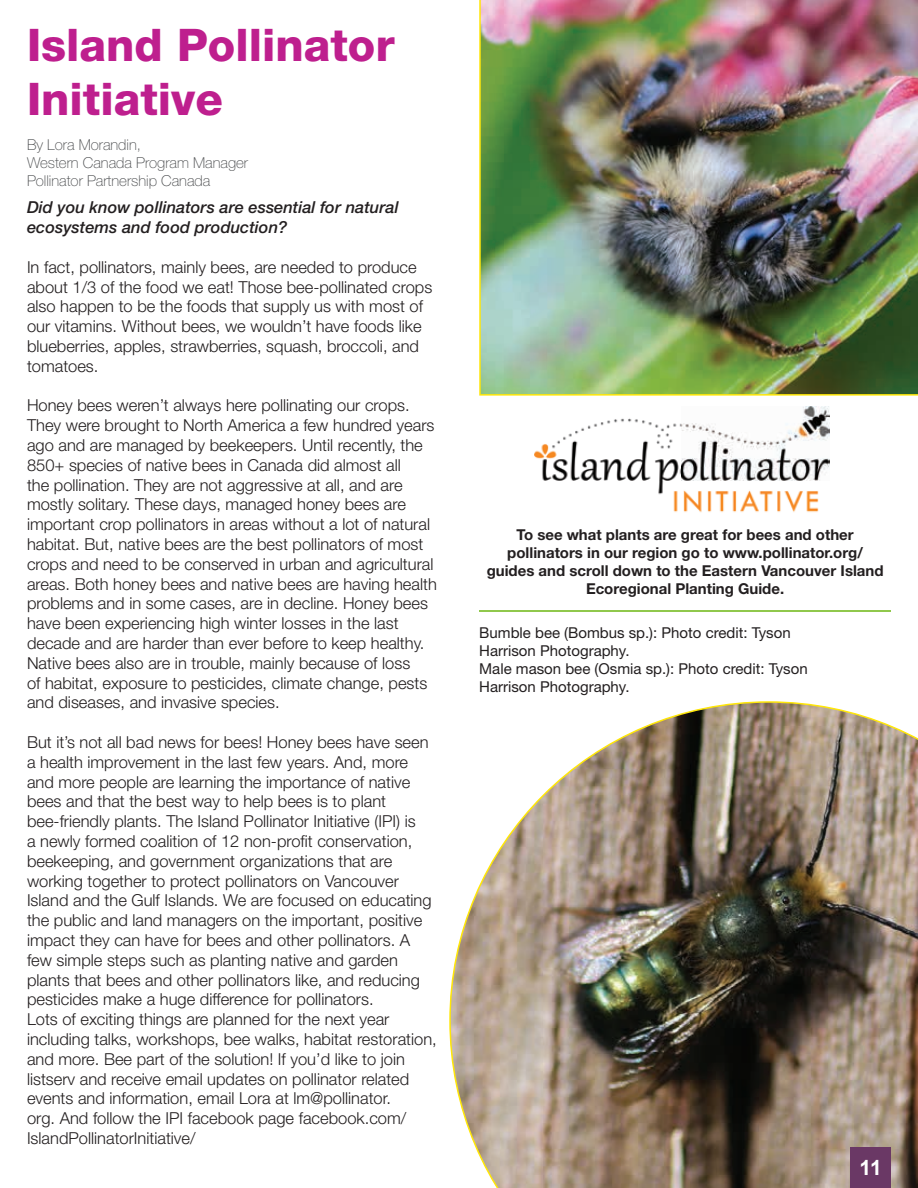
<style>
.page{position:relative;width:918px;height:1188px;background:#fff}
.page>*{position:absolute;margin:0;border:0;box-sizing:border-box;transform-origin:0 0}
.t1{font:800 45px/54px "Helvetica Neue";color:#be1f8e}
.t2{font:700 21px "Arial";color:#fff}
.t3{font:300 16.5px/19.8px "Helvetica Neue";color:#231f20}
.t4{font:italic 500 16.5px/19.8px "Helvetica Neue";color:#231f20}
.t5{font:700 15px/18px "Helvetica Neue";color:#231f20;text-align:center}
.t6{font:15px/18px "Helvetica Neue";color:#231f20}
.t7{font:100 15px/18px "Helvetica Neue";color:#444648}
</style>
<div class="page">
<hr style="left:479px;top:610px;width:412px;height:1px;background:#90c84c">
<img style="left:449px;top:701px;width:469px;height:487px">
<img style="left:479px;top:0;width:439px;height:396px">
<img style="left:534px;top:407px;width:295px;height:106px">
<div style="left:850px;top:1148px;width:41px;height:40px;background:#6a3865"></div>
<h1 class="t1" style="left:27px;top:18px;width:369px">Island Pollinator<br>Initiative</h1>
<p class="t7" style="left:27px;top:135px;width:223px">By Lora Morandin,<br>Western Canada Program Manager<br>Pollinator Partnership Canada</p>
<p class="t4" style="left:27px;top:197px;width:373px">Did you know pollinators are essential for natural ecosystems and food production?</p>
<p class="t3" style="left:27px;top:257px;width:407px">In fact, pollinators, mainly bees, are needed to produce about 1/3 of the food we eat! Those bee-pollinated crops also happen to be the foods that supply us with most of our vitamins. Without bees, we wouldn’t have foods like blueberries, apples, strawberries, squash, broccoli, and tomatoes.</p>
<p class="t3" style="left:27px;top:395px;width:411px">Honey bees weren’t always here pollinating our crops.<br>They were brought to North America a few hundred years ago and are managed by beekeepers. Until recently, the 850+ species of native bees in Canada did almost all<br>the pollination. They are not aggressive at all, and are mostly solitary. These days, managed honey bees are important crop pollinators in areas without a lot of natural habitat. But, native bees are the best pollinators of most crops and need to be conserved in urban and agricultural areas. Both honey bees and native bees are having health problems and in some cases, are in decline. Honey bees have been experiencing high winter losses in the last decade and are harder than ever before to keep healthy.<br>Native bees also are in trouble, mainly because of loss<br>of habitat, exposure to pesticides, climate change, pests and diseases, and invasive species.</p>
<p class="t3" style="left:27px;top:732px;width:411px">But it’s not all bad news for bees! Honey bees have seen a health improvement in the last few years. And, more and more people are learning the importance of native bees and that the best way to help bees is to plant bee-friendly plants. The Island Pollinator Initiative (IPI) is<br>a newly formed coalition of 12 non-profit conservation, beekeeping, and government organizations that are working together to protect pollinators on Vancouver Island and the Gulf Islands. We are focused on educating the public and land managers on the important, positive impact they can have for bees and other pollinators. A few simple steps such as planting native and garden plants that bees and other pollinators like, and reducing pesticides make a huge difference for pollinators.<br>Lots of exciting things are planned for the next year including talks, workshops, bee walks, habitat restoration, and more. Bee part of the solution! If you’d like to join listserv and receive email updates on pollinator related events and information, email Lora at lm@pollinator.<br>org. And follow the IPI facebook page facebook.com/ IslandPollinatorInitiative/</p>
<p class="t5" style="left:487px;top:525px;width:398px">To see what plants are great for bees and other pollinators in our region go to www.pollinator.org/ guides and scroll down to the Eastern Vancouver Island Ecoregional Planting Guide.</p>
<p class="t6" style="left:479px;top:623px;width:330px">Bumble bee (Bombus sp.): Photo credit: Tyson Harrison Photography.<br>Male mason bee (Osmia sp.): Photo credit: Tyson Harrison Photography.</p>
<p class="t2" style="left:860px;top:1153px;width:24px">11</p>
</div>
